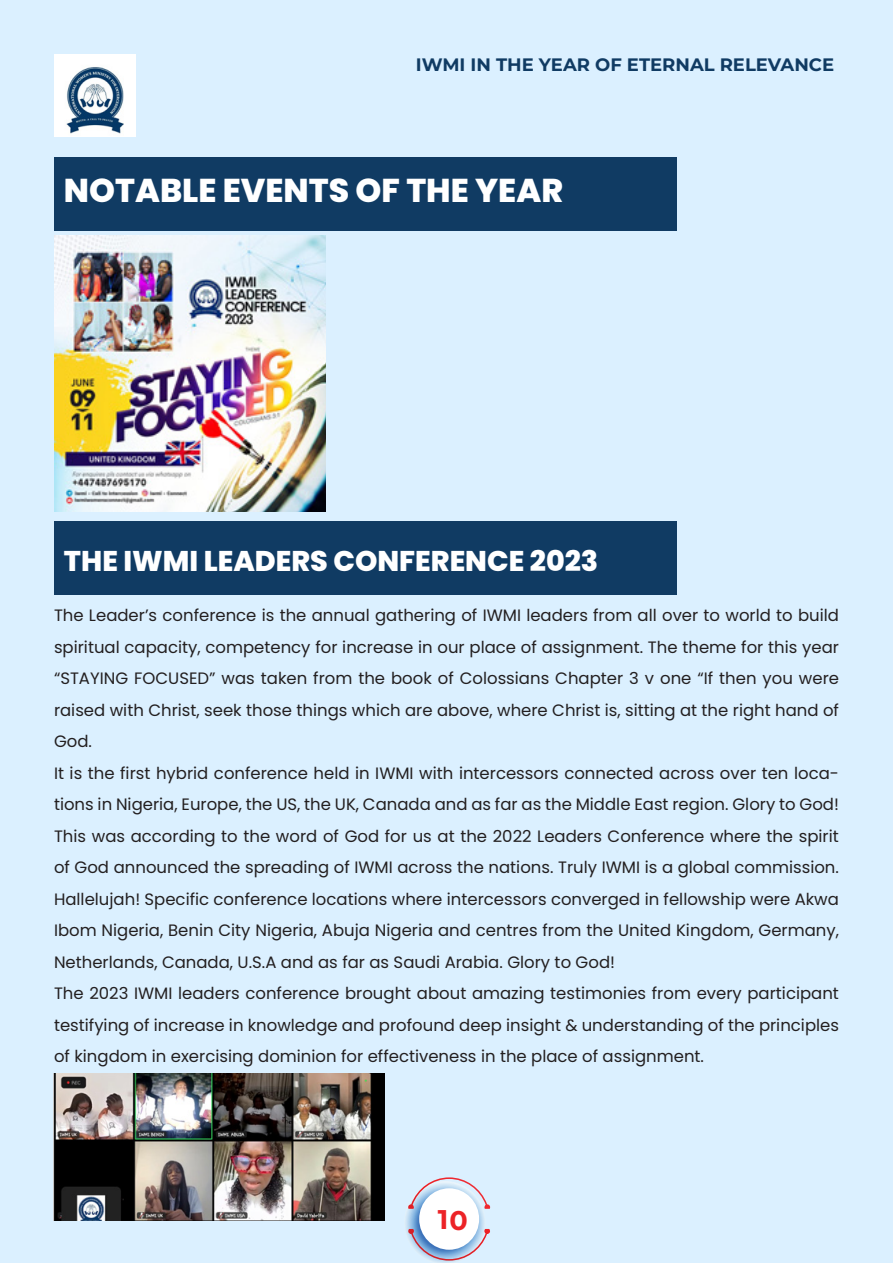
<style>
.page{position:relative;width:893px;height:1263px;background:#dbf0ff}
.page>*{position:absolute;margin:0;border:0;box-sizing:border-box;transform-origin:0 0}
.t1{font:800 33px "Poppins";color:#fff}
.t2{font:800 28.5px "Poppins";color:#fff}
.t3{font:700 27px "Montserrat";color:#ec2327}
.t4{font:700 18px "Montserrat";color:#103b63}
.t5{font:16.5px/31.5px "Poppins";color:#231f20;text-align:justify}
</style>
<div class="page">
<img style="left:54px;top:54px;width:82px;height:83px">
<div style="left:54px;top:157px;width:623px;height:73px;background:#103b63"></div>
<div style="left:54px;top:521px;width:623px;height:74px;background:#103b63"></div>
<img style="left:54px;top:236px;width:272px;height:275px">
<img style="left:53px;top:1073px;width:332px;height:148px">
<svg style="left:406px;top:1177px;width:84px;height:85px"></svg>
<p class="t4" style="left:416px;top:53px;width:420px">IWMI IN THE YEAR OF ETERNAL RELEVANCE</p>
<p class="t1" style="left:64px;top:172px;width:501px">NOTABLE EVENTS OF THE YEAR</p>
<p class="t2" style="left:64px;top:544px;width:536px">THE IWMI LEADERS CONFERENCE 2023</p>
<p class="t5" style="left:54px;top:600px;width:787px">The Leader’s conference is the annual gathering of IWMI leaders from all over to world to build spiritual capacity, competency for increase in our place of assignment. The theme for this year “STAYING FOCUSED” was taken from the book of Colossians Chapter 3 v one “If then you were raised with Christ, seek those things which are above, where Christ is, sitting at the right hand of God.</p>
<p class="t5" style="left:54px;top:757px;width:786px">It is the first hybrid conference held in IWMI with intercessors connected across over ten loca&shy;tions in Nigeria, Europe, the US, the UK, Canada and as far as the Middle East region. Glory to God!<br>This was according to the word of God for us at the 2022 Leaders Conference where the spirit of God announced the spreading of IWMI across the nations. Truly IWMI is a global commission.<br>Hallelujah! Specific conference locations where intercessors converged in fellowship were Akwa Ibom Nigeria, Benin City Nigeria, Abuja Nigeria and centres from the United Kingdom, Germany, Netherlands, Canada, U.S.A and as far as Saudi Arabia. Glory to God!</p>
<p class="t5" style="left:54px;top:978px;width:786px">The 2023 IWMI leaders conference brought about amazing testimonies from every participant testifying of increase in knowledge and profound deep insight &amp; understanding of the principles of kingdom in exercising dominion for effectiveness in the place of assignment.</p>
<p class="t3" style="left:438px;top:1202px;width:32px">10</p>
</div>
